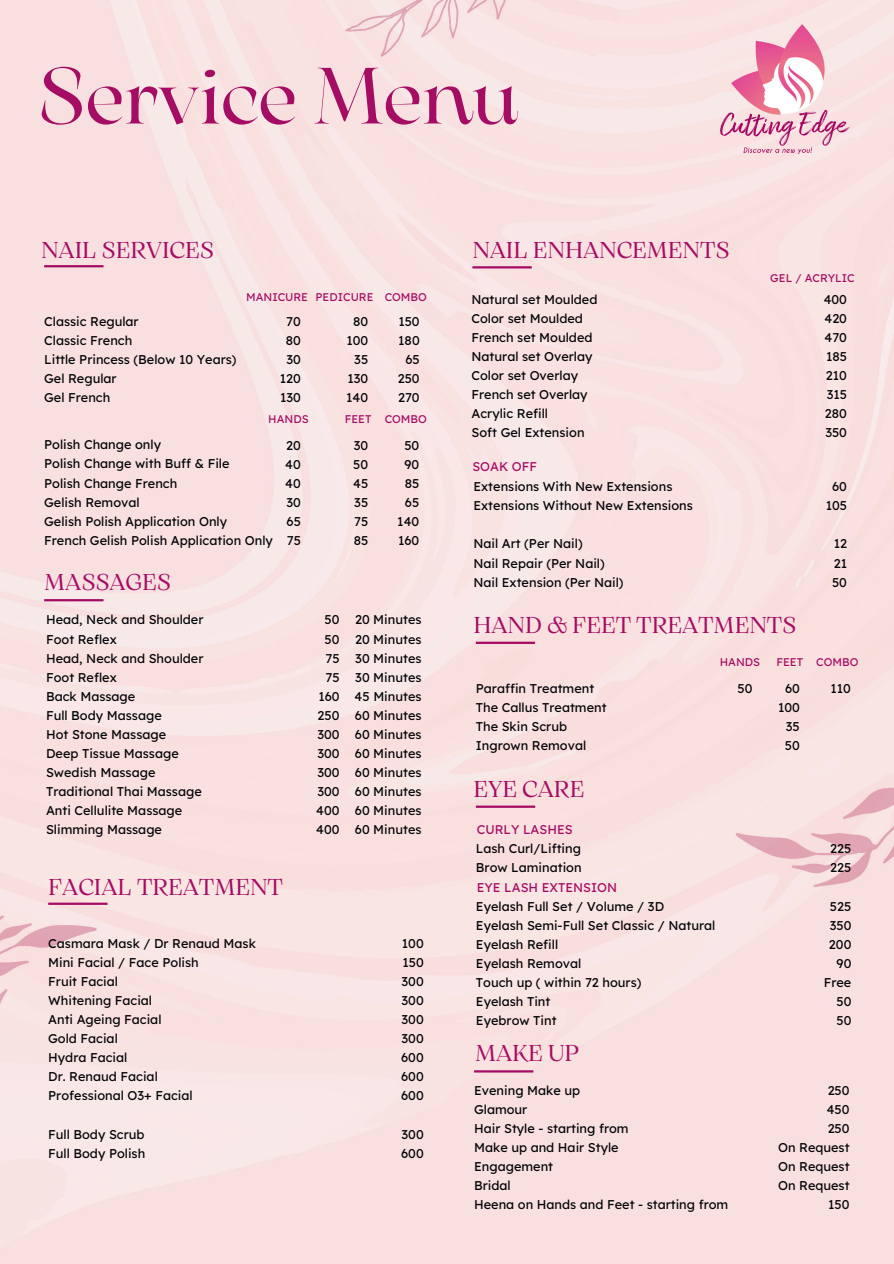
<style>
.page{position:relative;width:894px;height:1264px;background:#fff}
.page>*{position:absolute;margin:0;border:0;box-sizing:border-box;transform-origin:0 0}
.t1{font:79.35px "Arsenica";color:#a50c64}
.t2{font:22.8px "Arsenica Antiqua";color:#a50c64}
.t3{font:12.75px/19px "Lexend Deca";color:#020306}
.t4{font:12.6px "Lexend Deca";color:#a50c64}
.t5{font:11.1px "Lexend Deca";color:#a50c64}
</style>
<div class="page">
<img style="left:0;top:0;width:893px;height:1263px">
<hr style="left:44px;top:265px;width:59px;height:2px;background:#a50b65">
<img style="left:720px;top:25px;width:129px;height:129px">
<hr style="left:472px;top:266px;width:59px;height:2px;background:#a50b65">
<hr style="left:44px;top:599px;width:59px;height:2px;background:#a50b65">
<hr style="left:475px;top:641px;width:60px;height:3px;background:#a50b65">
<hr style="left:475px;top:805px;width:60px;height:2px;background:#a50b65">
<hr style="left:474px;top:1070px;width:59px;height:2px;background:#a50b65">
<hr style="left:48px;top:902px;width:59px;height:2px;background:#a50b65">
<h1 class="t1" style="left:36px;top:40px;width:482px">Service Menu</h1>
<h2 class="t2" style="left:41px;top:234px;width:174px">NAIL SERVICES</h2>
<h2 class="t2" style="left:472px;top:234px;width:258px">NAIL ENHANCEMENTS</h2>
<p class="t5" style="left:246px;top:288px;width:64px">MANICURE</p>
<p class="t5" style="left:770px;top:269px;width:86px">GEL / ACRYLIC</p>
<p class="t5" style="left:384px;top:288px;width:44px">COMBO</p>
<p class="t5" style="left:315px;top:288px;width:59px">PEDICURE</p>
<p class="t3" style="left:471px;top:288px;width:127px">Natural set Moulded<br>Color set Moulded<br>French set Moulded<br>Natural set Overlay<br>Color set Overlay<br>French set Overlay<br>Acrylic Refill<br>Soft Gel Extension</p>
<p class="t3" style="left:823px;top:288px;width:25px;text-align:justify">400<br>420<br>470<br>185<br>210<br>315<br>280<br>350</p>
<p class="t3" style="left:44px;top:310px;width:194px">Classic Regular<br>Classic French<br>Little Princess (Below 10 Years)<br>Gel Regular<br>Gel French</p>
<p class="t3" style="left:280px;top:310px;width:23px;text-align:center">70<br>80<br>30<br>120<br>130</p>
<p class="t3" style="left:346px;top:310px;width:23px;text-align:right">80<br>100<br>35<br>130<br>140</p>
<p class="t3" style="left:397px;top:310px;width:23px;text-align:center">150<br>180<br>65<br>250<br>270</p>
<p class="t3" style="left:44px;top:434px;width:230px">Polish Change only<br>Polish Change with Buff &amp; File<br>Polish Change French<br>Gelish Removal<br>Gelish Polish Application Only<br>French Gelish Polish Application Only</p>
<p class="t3" style="left:285px;top:434px;width:17px;text-align:justify">20<br>40<br>40<br>30<br>65<br>75</p>
<p class="t3" style="left:353px;top:434px;width:17px;text-align:justify">30<br>50<br>45<br>35<br>75<br>85</p>
<p class="t3" style="left:397px;top:434px;width:23px;text-align:center">50<br>90<br>85<br>65<br>140<br>160</p>
<p class="t5" style="left:268px;top:409px;width:42px">HANDS</p>
<p class="t5" style="left:384px;top:409px;width:44px">COMBO</p>
<p class="t5" style="left:344px;top:409px;width:28px">FEET</p>
<p class="t4" style="left:472px;top:456px;width:66px">SOAK OFF</p>
<p class="t3" style="left:473px;top:476px;width:221px">Extensions With New Extensions<br>Extensions Without New Extensions</p>
<p class="t3" style="left:473px;top:533px;width:133px">Nail Art (Per Nail)<br>Nail Repair (Per Nail)</p>
<p class="t3" style="left:825px;top:476px;width:23px;text-align:center">60<br>105</p>
<p class="t3" style="left:831px;top:533px;width:16px;text-align:justify">12<br>21<br>50</p>
<h2 class="t2" style="left:44px;top:565px;width:128px">MASSAGES</h2>
<p class="t3" style="left:473px;top:571px;width:152px">Nail Extension (Per Nail)</p>
<p class="t3" style="left:46px;top:609px;width:159px">Head, Neck and Shoulder<br>Foot Reflex<br>Head, Neck and Shoulder<br>Foot Reflex<br>Back Massage<br>Full Body Massage<br>Hot Stone Massage<br>Deep Tissue Massage<br>Swedish Massage<br>Traditional Thai Massage<br>Anti Cellulite Massage<br>Slimming Massage</p>
<p class="t3" style="left:316px;top:609px;width:25px;text-align:right">50<br>50<br>75<br>75<br>160<br>250<br>300<br>300<br>300<br>300<br>400<br>400</p>
<p class="t3" style="left:354px;top:609px;width:68px;text-align:justify">20 Minutes 20 Minutes 30 Minutes 30 Minutes 45 Minutes 60 Minutes 60 Minutes 60 Minutes 60 Minutes 60 Minutes 60 Minutes 60 Minutes</p>
<h2 class="t2" style="left:473px;top:608px;width:324px">HAND &amp; FEET TREATMENTS</h2>
<p class="t5" style="left:719px;top:653px;width:42px">HANDS</p>
<p class="t5" style="left:776px;top:653px;width:84px">FEET COMBO</p>
<p class="t3" style="left:737px;top:677px;width:16px">50</p>
<p class="t3" style="left:777px;top:677px;width:23px;text-align:right">60<br>100<br>35<br>50</p>
<p class="t3" style="left:830px;top:677px;width:22px">110</p>
<p class="t3" style="left:475px;top:677px;width:132px">Paraffin Treatment<br>The Callus Treatment<br>The Skin Scrub<br>Ingrown Removal</p>
<h2 class="t2" style="left:473px;top:771px;width:112px">EYE CARE</h2>
<p class="t4" style="left:476px;top:819px;width:97px">CURLY LASHES</p>
<h2 class="t2" style="left:48px;top:870px;width:236px">FACIAL TREATMENT</h2>
<p class="t3" style="left:48px;top:932px;width:209px">Casmara Mask / Dr Renaud Mask<br>Mini Facial / Face Polish<br>Fruit Facial<br>Whitening Facial<br>Anti Ageing Facial<br>Gold Facial<br>Hydra Facial<br>Dr. Renaud Facial<br>Professional O3+ Facial</p>
<p class="t3" style="left:48px;top:1123px;width:98px">Full Body Scrub<br>Full Body Polish</p>
<p class="t3" style="left:401px;top:932px;width:24px;text-align:justify">100<br>150<br>300<br>300<br>300<br>300<br>600<br>600<br>600</p>
<p class="t3" style="left:401px;top:1123px;width:24px">300<br>600</p>
<p class="t3" style="left:475px;top:838px;width:107px">Lash Curl/Lifting<br>Brow Lamination</p>
<p class="t3" style="left:475px;top:895px;width:241px">Eyelash Full Set / Volume / 3D<br>Eyelash Semi-Full Set Classic / Natural<br>Eyelash Refill<br>Eyelash Removal<br>Touch up ( within 72 hours)<br>Eyelash Tint<br>Eyebrow Tint</p>
<p class="t4" style="left:476px;top:876px;width:142px">EYE LASH EXTENSION</p>
<h2 class="t2" style="left:475px;top:1036px;width:106px">MAKE UP</h2>
<p class="t3" style="left:474px;top:1079px;width:256px">Evening Make up<br>Glamour<br>Hair Style - starting from<br>Make up and Hair Style<br>Engagement<br>Bridal<br>Heena on Hands and Feet - starting from</p>
<p class="t3" style="left:830px;top:838px;width:23px">225<br>225</p>
<p class="t3" style="left:823px;top:895px;width:29px;text-align:right">525<br>350<br>200<br>90<br>Free<br>50<br>50</p>
<p class="t3" style="left:777px;top:1079px;width:73px;text-align:right">250<br>450<br>250<br>On Request<br>On Request<br>On Request<br>150</p>
</div>
